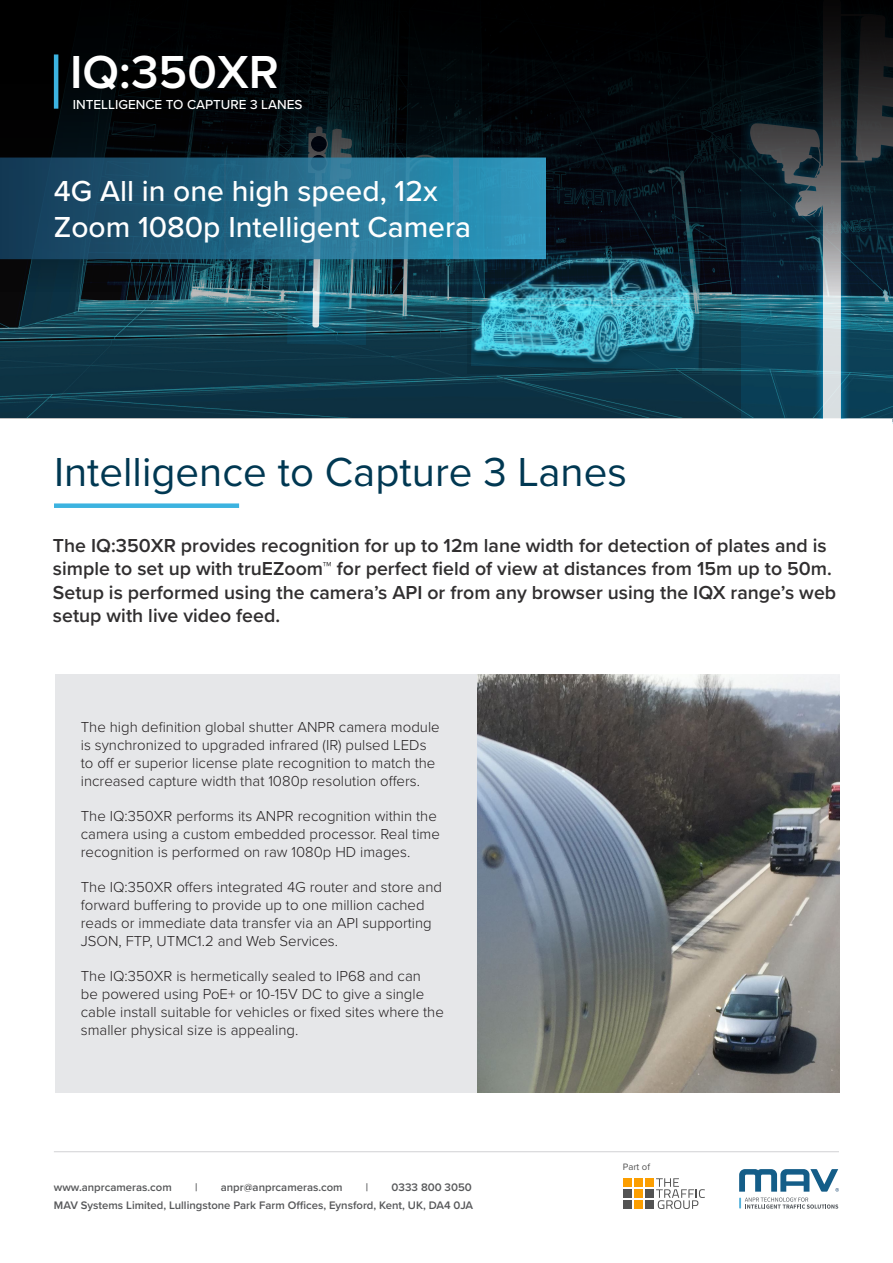
<style>
.page{position:relative;width:893px;height:1263px;background:#fff}
.page>*{position:absolute;margin:0;border:0;box-sizing:border-box;transform-origin:0 0}
.t1{font:600 48px "Proxima Nova";color:#fff}
.t2{font:42px "Proxima Nova";color:#003852}
.t3{font:500 30px/36px "Proxima Nova";color:#fff}
.t4{font:600 19.5px "Proxima Nova";color:#312f30}
.t5{font:300 15px/18px "Proxima Nova";color:#231f20}
.t6{font:500 13.5px "Proxima Nova";color:#fff}
.t7{font:600 11.25px "Proxima Nova";color:#57585a}
.t8{font:9.6px "Proxima Nova";color:#535353}
</style>
<div class="page">
<svg style="left:0;top:292px;width:741px;height:127px;background:#153e4e"></svg>
<svg style="left:750px;top:292px;width:143px;height:132px;background:#2b6277"></svg>
<img style="left:437px;top:292px;width:303px;height:112px">
<svg style="left:287px;top:292px;width:83px;height:53px;background:#24667b"></svg>
<div style="left:0;top:419px;width:892px;height:843px;background:#fff"></div>
<svg style="left:0;top:0;width:893px;height:292px;background:#091318"></svg>
<div style="left:55px;top:674px;width:785px;height:419px;background:#e6e7e9"></div>
<div style="left:54px;top:503px;width:185px;height:5px;background:#3cb3e0"></div>
<hr style="left:54px;top:1151px;width:785px;height:1px;background:#d1d2d4">
<div style="left:623px;top:1178px;width:8px;height:9px;background:#fc9e00"></div>
<div style="left:634px;top:1178px;width:8px;height:9px;background:#fc9e00"></div>
<div style="left:645px;top:1178px;width:8px;height:9px;background:#fc9e00"></div>
<div style="left:623px;top:1189px;width:8px;height:9px;background:#535353"></div>
<div style="left:634px;top:1189px;width:8px;height:9px;background:#fc9e00"></div>
<div style="left:645px;top:1189px;width:8px;height:9px;background:#535353"></div>
<div style="left:623px;top:1200px;width:8px;height:9px;background:#535353"></div>
<div style="left:634px;top:1200px;width:8px;height:9px;background:#fc9e00"></div>
<div style="left:645px;top:1200px;width:8px;height:9px;background:#535353"></div>
<svg style="left:656px;top:1178px;width:49px;height:31px"></svg>
<svg style="left:739px;top:1197px;width:99px;height:12px"></svg>
<svg style="left:739px;top:1169px;width:100px;height:22px"></svg>
<hr style="left:54px;top:54px;width:4px;height:55px;background:#3cb3e0">
<svg style="left:0;top:158px;width:546px;height:101px;background:#236888"></svg>
<img style="left:478px;top:675px;width:361px;height:418px">
<p class="t1" style="left:70px;top:36px;width:210px">IQ:350XR</p>
<p class="t6" style="left:73px;top:94px;width:231px">INTELLIGENCE TO CAPTURE 3 LANES</p>
<p class="t3" style="left:54px;top:171px;width:419px">4G All in one high speed, 12x<br>Zoom 1080p Intelligent Camera</p>
<p class="t2" style="left:54px;top:441px;width:574px">Intelligence to Capture 3 Lanes</p>
<p class="t4" style="left:53px;top:531px;width:775px">The IQ:350XR provides recognition for up to 12m lane width for detection of plates and is</p>
<p class="t4" style="left:53px;top:554px;width:780px">simple to set up with truEZoom™ for perfect field of view at distances from 15m up to 50m.</p>
<p class="t4" style="left:53px;top:577px;width:785px">Setup is performed using the camera’s API or from any browser using the IQX range’s web</p>
<p class="t4" style="left:53px;top:601px;width:229px">setup with live video feed.</p>
<p class="t5" style="left:81px;top:717px;width:360px">The high definition global shutter ANPR camera module is synchronized to upgraded infrared (IR) pulsed LEDs to off er superior license plate recognition to match the increased capture width that 1080p resolution offers.</p>
<p class="t5" style="left:81px;top:806px;width:361px">The IQ:350XR performs its ANPR recognition within the camera using a custom embedded processor. Real time recognition is performed on raw 1080p HD images.</p>
<p class="t5" style="left:81px;top:877px;width:363px">The IQ:350XR offers integrated 4G router and store and forward buffering to provide up to one million cached reads or immediate data transfer via an API supporting JSON, FTP, UTMC1.2 and Web Services.</p>
<p class="t5" style="left:81px;top:966px;width:364px">The IQ:350XR is hermetically sealed to IP68 and can<br>be powered using PoE+ or 10-15V DC to give a single cable install suitable for vehicles or fixed sites where the smaller physical size is appealing.</p>
<p class="t7" style="left:54px;top:1178px;width:119px">www.anprcameras.com</p>
<p class="t7" style="left:195px;top:1178px;width:4px">|</p>
<p class="t7" style="left:221px;top:1178px;width:123px">anpr@anprcameras.com</p>
<p class="t7" style="left:366px;top:1178px;width:4px">|</p>
<p class="t7" style="left:392px;top:1178px;width:82px">0333 800 3050</p>
<p class="t7" style="left:54px;top:1197px;width:421px">MAV Systems Limited, Lullingstone Park Farm Offices, Eynsford, Kent, UK, DA4 0JA</p>
<p class="t8" style="left:623px;top:1160px;width:29px">Part of</p>
</div>
